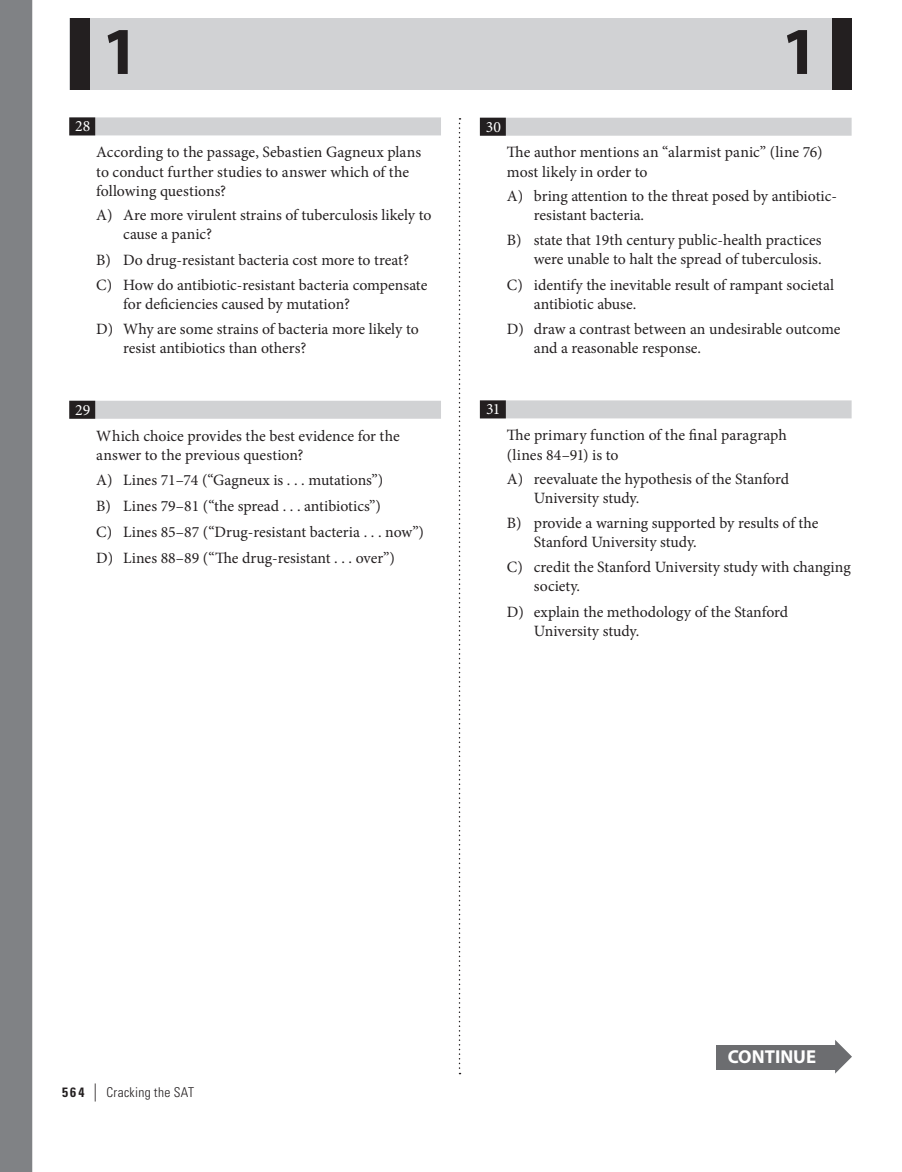
<style>
.page{position:relative;width:902px;height:1172px;background:#fff}
.page>*{position:absolute;margin:0;border:0;box-sizing:border-box;transform-origin:0 0}
.t1{font:700 67.5px "Myriad Pro";color:#231f20}
.t2{font:700 18.75px "Myriad";color:#fff}
.new_RSAT_answer{font:15.75px/18.9px "Minion Pro";color:#231f20}
.new_RSAT_stem{font:15.75px/19.5px "Minion Pro";letter-spacing:.005em;color:#231f20}
.new_RSAT{font:15.75px "Minion Pro";color:#fff}
.t3{font:300 condensed 13.5px "Univers LT Std";letter-spacing:.025em;color:#231f20}
.s1{font-weight:700}
.s2{font-weight:400;font-size:18px}
</style>
<div class="page">
<svg style="left:459px;top:118px;width:1px;height:956px"></svg>
<div style="left:69px;top:18px;width:782px;height:72px;background:#d1d2d4"></div>
<div style="left:70px;top:18px;width:19px;height:72px;background:#231f20"></div>
<div style="left:832px;top:18px;width:19px;height:72px;background:#231f20"></div>
<div style="left:716px;top:1045px;width:122px;height:24px;background:#6c6d70"></div>
<svg style="left:835px;top:1040px;width:17px;height:33px"></svg>
<div style="left:69px;top:117px;width:372px;height:18px;background:#d1d2d4"></div>
<div style="left:69px;top:117px;width:26px;height:18px;background:#231f20"></div>
<div style="left:69px;top:401px;width:372px;height:18px;background:#d1d2d4"></div>
<div style="left:69px;top:401px;width:26px;height:18px;background:#231f20"></div>
<div style="left:480px;top:118px;width:371px;height:18px;background:#d1d2d4"></div>
<div style="left:480px;top:118px;width:26px;height:18px;background:#231f20"></div>
<div style="left:480px;top:400px;width:371px;height:18px;background:#d1d2d4"></div>
<div style="left:480px;top:400px;width:26px;height:18px;background:#231f20"></div>
<div style="left:0;top:0;width:32px;height:1172px;background:#808285"></div>
<h1 class="t1" style="left:102px;top:7px;width:39px">1</h1>
<h1 class="t1" style="left:781px;top:7px;width:39px">1</h1>
<p class="new_RSAT" style="left:75px;top:116px;width:17px">28</p>
<p class="new_RSAT" style="left:486px;top:116px;width:17px">30</p>
<p class="new_RSAT_stem" style="left:96px;top:142px;width:326px">According to the passage, Sebastien Gagneux plans to conduct further studies to answer which of the following questions?</p>
<p class="new_RSAT_answer" style="left:123px;top:206px;width:310px;text-indent:-27px">A) Are more virulent strains of tuberculosis likely to cause a panic?</p>
<p class="new_RSAT_answer" style="left:96px;top:250px;width:314px">B) Do drug-resistant bacteria cost more to treat?</p>
<p class="new_RSAT_answer" style="left:123px;top:276px;width:305px;text-indent:-27px">C) How do antibiotic-resistant bacteria compensate for deficiencies caused by mutation?</p>
<p class="new_RSAT_answer" style="left:123px;top:320px;width:297px;text-indent:-27px">D) Why are some strains of bacteria more likely to resist antibiotics than others?</p>
<p class="new_RSAT" style="left:75px;top:399px;width:16px">29</p>
<p class="new_RSAT_stem" style="left:96px;top:426px;width:305px">Which choice provides the best evidence for the answer to the previous question?</p>
<p class="new_RSAT_answer" style="left:96px;top:470px;width:288px">A) Lines 71–74 (“Gagneux is . . . mutations”)</p>
<p class="new_RSAT_answer" style="left:96px;top:496px;width:286px">B) Lines 79–81 (“the spread . . . antibiotics”)</p>
<p class="new_RSAT_answer" style="left:96px;top:522px;width:329px">C) Lines 85–87 (“Drug-resistant bacteria . . . now”)</p>
<p class="new_RSAT_answer" style="left:96px;top:548px;width:300px">D) Lines 88–89 (“The drug-resistant . . . over”)</p>
<p class="new_RSAT_stem" style="left:507px;top:143px;width:317px">The author mentions an “alarmist panic” (line 76) most likely in order to</p>
<p class="new_RSAT_answer" style="left:534px;top:187px;width:305px;text-indent:-27px">A) bring attention to the threat posed by antibiotic&shy;resistant bacteria.</p>
<p class="new_RSAT_answer" style="left:507px;top:231px;width:316px;text-align:right">B) state that 19th century public-health practices were unable to halt the spread of tuberculosis.</p>
<p class="new_RSAT_answer" style="left:534px;top:275px;width:301px;text-indent:-27px">C) identify the inevitable result of rampant societal antibiotic abuse.</p>
<p class="new_RSAT_answer" style="left:534px;top:320px;width:308px;text-indent:-27px">D) draw a contrast between an undesirable outcome and a reasonable response.</p>
<p class="new_RSAT" style="left:486px;top:398px;width:16px">31</p>
<p class="new_RSAT_stem" style="left:507px;top:425px;width:281px">The primary function of the final paragraph (lines 84–91) is to</p>
<p class="new_RSAT_answer" style="left:534px;top:469px;width:257px;text-indent:-27px">A) reevaluate the hypothesis of the Stanford<br>University study.</p>
<p class="new_RSAT_answer" style="left:534px;top:514px;width:286px;text-indent:-27px">B) provide a warning supported by results of the<br>Stanford University study.</p>
<p class="new_RSAT_answer" style="left:534px;top:558px;width:318px;text-indent:-27px">C) credit the Stanford University study with changing society.</p>
<p class="new_RSAT_answer" style="left:534px;top:602px;width:256px;text-indent:-27px">D) explain the methodology of the Stanford<br>University study.</p>
<p class="t3" style="left:62px;top:1084px;width:134px"><span class="s1">564</span> <span class="s2">|</span> Cracking the SAT</p>
<p class="t2" style="left:727px;top:1047px;width:90px">CONTINUE</p>
</div>
